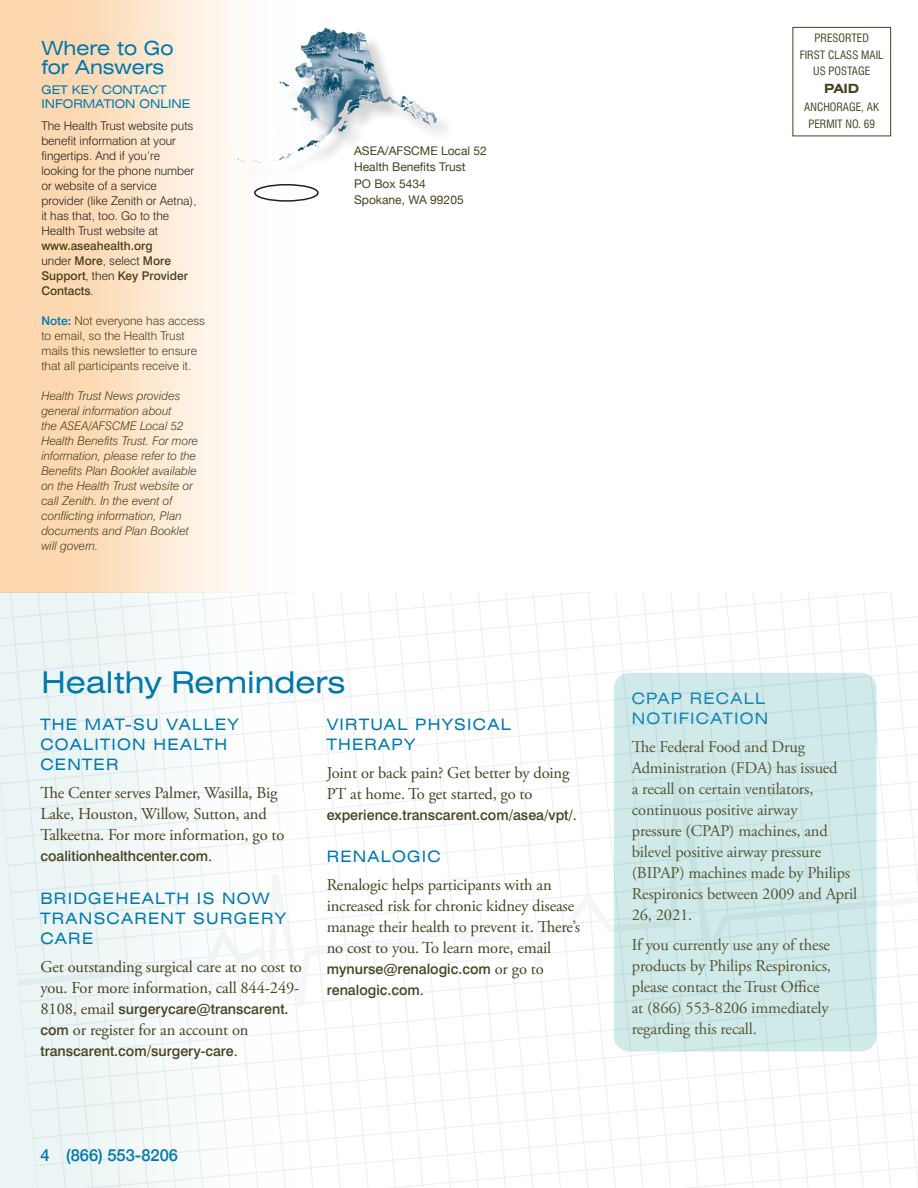
<style>
.page{position:relative;width:918px;height:1188px;background:#fff}
.page>*{position:absolute;margin:0;border:0;box-sizing:border-box;transform-origin:0 0}
.head-main{font:expanded 30px "Swiss 721 BT";color:#0078ae}
.sidebar_head{font:expanded 19.5px/19.5px "Swiss 721 BT";color:#0078ae}
.text_1{font:16.5px/21px "Adobe Garamond Pro";letter-spacing:-.01em;color:#47421f}
.t1{font:500 16.5px "Helvetica Neue";color:#0078ae}
.subhead_1{font:expanded 15.75px/20.2px "Swiss 721 BT";letter-spacing:.08em;color:#0078ae}
.text_1-2{font:500 14.25px/21px "Swiss 721 BT";color:#47421f}
.t2{font:700 expanded 12.75px "Swiss 721 BT";color:#47421f}
.sidebar_text_2{font:italic 300 12px/15px "Swiss 721 BT";color:#47421f}
.sidebar_text_2-2{font:300 12px/15px "Swiss 721 BT";color:#231f20}
.sidebar_text_2-3{font:300 12px/15px "Swiss 721 BT";color:#47421f}
.address_block{font:12px/16.5px "Helvetica Neue";color:#47421f}
.sidebar_head_2{font:expanded 12px/13.5px "Swiss 721 BT";color:#0078ae}
.t3{font:condensed 11.25px "Swiss 721 BT";color:#47421f}
.s1{font-weight:500;color:#47421f}
.s2{font-family:"Helvetica Neue";font-weight:500;color:#0078ae}
.s3{font-family:"Adobe Garamond Pro";font-weight:400;font-size:16.5px}
.s4{font-family:"Swiss 721 BT";font-weight:500;font-size:14.25px}
</style>
<div class="page">
<svg style="left:313px;top:592px;width:580px;height:19px"></svg>
<svg style="left:294px;top:611px;width:624px;height:27px"></svg>
<svg style="left:294px;top:638px;width:602px;height:27px"></svg>
<svg style="left:294px;top:665px;width:440px;height:28px"></svg>
<svg style="left:294px;top:1020px;width:624px;height:27px"></svg>
<svg style="left:294px;top:1047px;width:624px;height:27px"></svg>
<svg style="left:294px;top:1074px;width:624px;height:27px"></svg>
<svg style="left:294px;top:1101px;width:624px;height:87px"></svg>
<svg style="left:294px;top:713px;width:319px;height:298px"></svg>
<svg style="left:735px;top:644px;width:183px;height:297px"></svg>
<div style="left:0;top:593px;width:294px;height:595px;background:#f2f7f7"></div>
<div style="left:0;top:0;width:294px;height:593px;background:linear-gradient(to right,#fccfa0,#feffff)"></div>
<div style="left:793px;top:27px;width:98px;height:109px;border:1px solid #47421f"></div>
<div style="left:254px;top:184px;width:65px;height:18px;border:2px solid #231f20;border-radius:50%"></div>
<div style="left:241px;top:31px;width:213px;height:149px;background:#fff"></div>
<img style="left:238px;top:28px;width:198px;height:135px">
<div style="left:613px;top:672px;width:264px;height:380px;background:#cae8e6;border-radius:16px"></div>
<div style="left:613px;top:672px;width:264px;height:380px;border:1px solid #fff;border-radius:16px"></div>
<p class="sidebar_head" style="left:41px;top:38px;width:134px">Where to Go for Answers</p>
<p class="sidebar_head_2" style="left:41px;top:83px;width:151px">GET KEY CONTACT<br>INFORMATION ONLINE</p>
<p class="sidebar_text_2-2" style="left:41px;top:118px;width:157px">The Health Trust website puts benefit information at your fingertips. And if you’re looking for the phone number or website of a service provider (like Zenith or Aetna), it has that, too. Go to the<br>Health Trust website at <span class="s1">www.aseahealth.org<br></span>under <span class="s1">More</span>, select <span class="s1">More<br>Support</span>, then <span class="s1">Key Provider<br>Contacts</span>.</p>
<p class="sidebar_text_2-3" style="left:41px;top:313px;width:165px"><span class="s2">Note:</span> Not everyone has access to email, so the Health Trust mails this newsletter to ensure that all participants receive it.</p>
<p class="sidebar_text_2" style="left:41px;top:388px;width:159px">Health Trust News provides general information about<br>the ASEA/AFSCME Local 52<br>Health Benefits Trust. For more information, please refer to the<br>Benefits Plan Booklet available on the Health Trust website or call Zenith. In the event of conflicting information, Plan documents and Plan Booklet will govern.</p>
<p class="address_block" style="left:354px;top:143px;width:134px">ASEA/AFSCME Local 52<br>Health Benefits Trust</p>
<p class="address_block" style="left:354px;top:176px;width:73px">PO Box 5434</p>
<p class="address_block" style="left:354px;top:192px;width:111px">Spokane, WA 99205</p>
<p class="head-main" style="left:41px;top:665px;width:305px">Healthy Reminders</p>
<p class="subhead_1" style="left:40px;top:714px;width:200px">THE MAT-SU VALLEY<br>COALITION HEALTH<br>CENTER</p>
<p class="text_1" style="left:40px;top:783px;width:245px">The Center serves Palmer, Wasilla, Big<br>Lake, Houston, Willow, Sutton, and<br>Talkeetna. For more information, go to</p>
<p class="text_1-2" style="left:40px;top:845px;width:173px">coalitionhealthcenter.com<span class="s3">.</span></p>
<p class="subhead_1" style="left:40px;top:888px;width:247px">BRIDGEHEALTH IS NOW<br>TRANSCARENT SURGERY<br>CARE</p>
<p class="text_1" style="left:40px;top:957px;width:263px">Get outstanding surgical care at no cost to you. For more information, call 844-249-</p>
<p class="text_1-2" style="left:40px;top:998px;width:250px"><span class="s3">8108, email</span> surgerycare@transcarent.</p>
<p class="text_1" style="left:40px;top:1020px;width:210px"><span class="s4">com</span> or register for an account on</p>
<p class="text_1-2" style="left:40px;top:1040px;width:199px">transcarent.com/surgery-care<span class="s3">.</span></p>
<p class="subhead_1" style="left:327px;top:714px;width:186px">VIRTUAL PHYSICAL<br>THERAPY</p>
<p class="text_1" style="left:327px;top:762px;width:244px">Joint or back pain? Get better by doing<br>PT at home. To get started, go to</p>
<p class="text_1-2" style="left:327px;top:804px;width:252px">experience.transcarent.com/asea/vpt/<span class="s3">.</span></p>
<p class="subhead_1" style="left:327px;top:846px;width:116px">RENALOGIC</p>
<p class="text_1" style="left:327px;top:875px;width:255px">Renalogic helps participants with an increased risk for chronic kidney disease manage their health to prevent it. There’s no cost to you. To learn more, email</p>
<p class="text_1-2" style="left:327px;top:958px;width:219px">mynurse@renalogic.com <span class="s3">or go to </span>renalogic.com<span class="s3">.</span></p>
<p class="t1" style="left:40px;top:1142px;width:139px">4 (866) 553-8206</p>
<p class="t3" style="left:815px;top:31px;width:56px">PRESORTED</p>
<p class="t3" style="left:800px;top:48px;width:85px">FIRST CLASS MAIL</p>
<p class="t3" style="left:813px;top:64px;width:58px">US POSTAGE</p>
<p class="t2" style="left:824px;top:81px;width:37px">PAID</p>
<p class="t3" style="left:804px;top:100px;width:76px">ANCHORAGE, AK</p>
<p class="t3" style="left:808px;top:117px;width:68px">PERMIT NO. 69</p>
<p class="subhead_1" style="left:632px;top:688px;width:138px">CPAP RECALL<br>NOTIFICATION</p>
<p class="text_1" style="left:632px;top:736px;width:227px">The Federal Food and Drug<br>Administration (FDA) has issued<br>a recall on certain ventilators, continuous positive airway<br>pressure (CPAP) machines, and bilevel positive airway pressure (BIPAP) machines made by Philips<br>Respironics between 2009 and April<br>26, 2021.</p>
<p class="text_1" style="left:632px;top:934px;width:201px">If you currently use any of these products by Philips Respironics, please contact the Trust Office at (866) 553-8206 immediately regarding this recall.</p>
</div>
